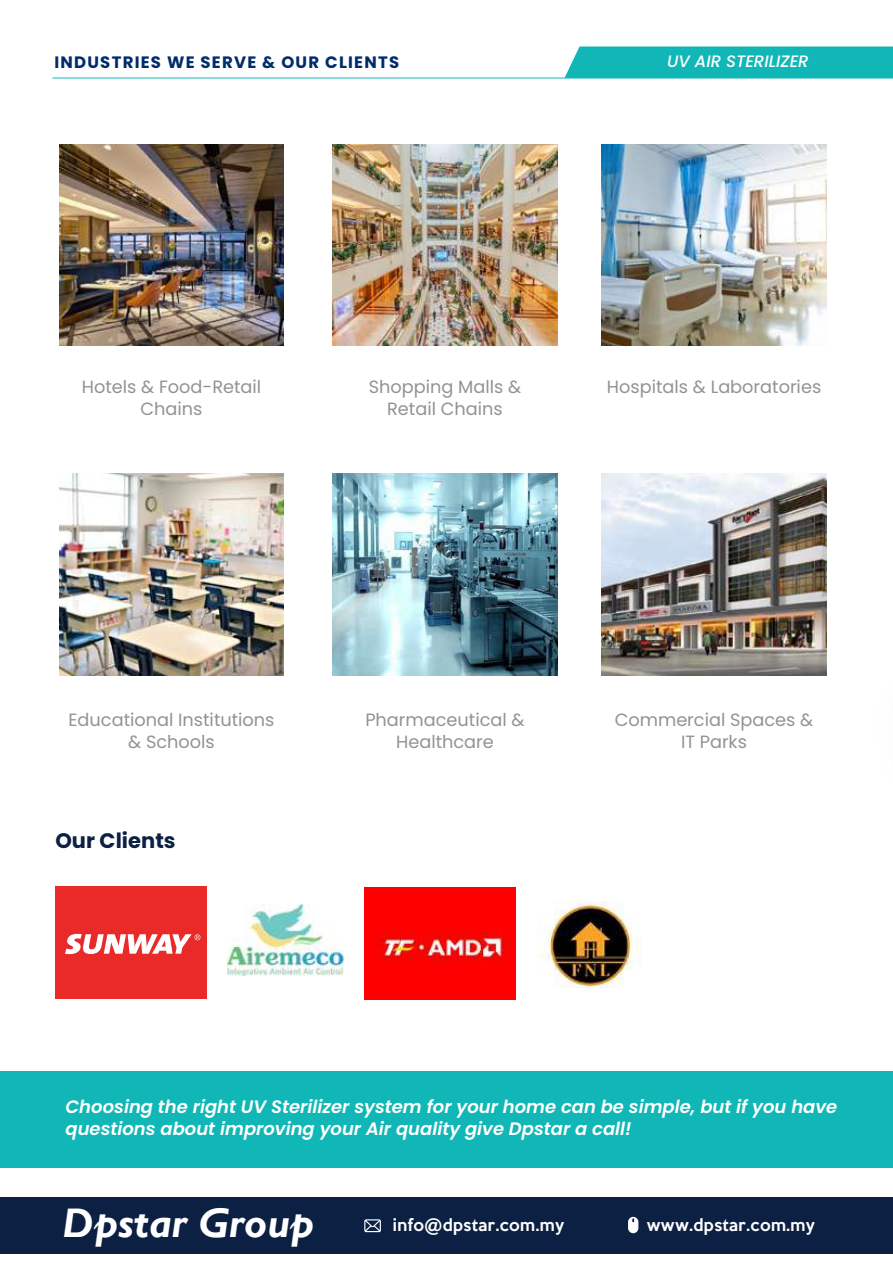
<style>
.page{position:relative;width:893px;height:1263px;background:#fff}
.page>*{position:absolute;margin:0;border:0;box-sizing:border-box;transform-origin:0 0}
.t1{font:italic 700 41.4px "Gill Sans";color:#fff}
.t2{font:700 21px "Poppins";color:#0c2044}
.t3{font:italic 600 18px/22.5px "Poppins";color:#fff}
.t4{font:17.7px/22.2px "Poppins";color:#939393;text-align:center}
.t5{font:700 16.5px "Poppins";letter-spacing:.075em;color:#002c6b}
.t6{font:italic 500 16.5px "Poppins";color:#fff}
.t7{font:500 15.45px "Keep Calm";letter-spacing:.025em;color:#fff}
</style>
<div class="page">
<div style="left:0;top:1071px;width:893px;height:96px;background:#11b7b7"></div>
<div style="left:564px;top:46px;width:329px;height:32px;background:#11b7b7"></div>
<hr style="left:52px;top:78px;width:841px;height:1px;background:#11b7b7">
<div style="left:1px;top:1197px;width:892px;height:56px;background:#0c2044"></div>
<svg style="left:628px;top:1217px;width:10px;height:16px"></svg>
<svg style="left:364px;top:1219px;width:17px;height:13px"></svg>
<img style="left:59px;top:144px;width:225px;height:201px">
<img style="left:333px;top:144px;width:224px;height:201px">
<img style="left:602px;top:144px;width:224px;height:201px">
<img style="left:59px;top:474px;width:225px;height:201px">
<img style="left:333px;top:474px;width:224px;height:201px">
<img style="left:602px;top:474px;width:224px;height:201px">
<img style="left:228px;top:904px;width:115px;height:71px">
<div style="left:55px;top:886px;width:152px;height:113px;background:#ea2929"></div>
<svg style="left:65px;top:934px;width:135px;height:20px"></svg>
<div style="left:365px;top:887px;width:151px;height:113px;background:#fe0000"></div>
<img style="left:377px;top:931px;width:131px;height:33px">
<img style="left:540px;top:902px;width:101px;height:85px">
<p class="t5" style="left:54px;top:52px;width:346px">INDUSTRIES WE SERVE &amp; OUR CLIENTS</p>
<p class="t6" style="left:667px;top:52px;width:143px">UV AIR STERILIZER</p>
<p class="t4" style="left:82px;top:376px;width:181px">Hotels &amp; Food-Retail<br>Chains</p>
<p class="t4" style="left:369px;top:376px;width:154px">Shopping Malls &amp;<br>Retail Chains</p>
<p class="t4" style="left:607px;top:376px;width:216px">Hospitals &amp; Laboratories</p>
<p class="t4" style="left:69px;top:709px;width:208px">Educational Institutions &amp; Schools</p>
<p class="t4" style="left:365px;top:709px;width:161px">Pharmaceutical &amp;<br>Healthcare</p>
<p class="t4" style="left:615px;top:709px;width:200px">Commercial Spaces &amp;<br>IT Parks</p>
<p class="t2" style="left:55px;top:829px;width:122px">Our Clients</p>
<p class="t3" style="left:65px;top:1095px;width:773px">Choosing the right UV Sterilizer system for your home can be simple, but if you have questions about improving your Air quality give Dpstar a call!</p>
<h1 class="t1" style="left:63px;top:1199px;width:253px">Dpstar Group</h1>
<p class="t7" style="left:393px;top:1211px;width:173px">info@dpstar.com.my</p>
<p class="t7" style="left:647px;top:1212px;width:170px">www.dpstar.com.my</p>
</div>
